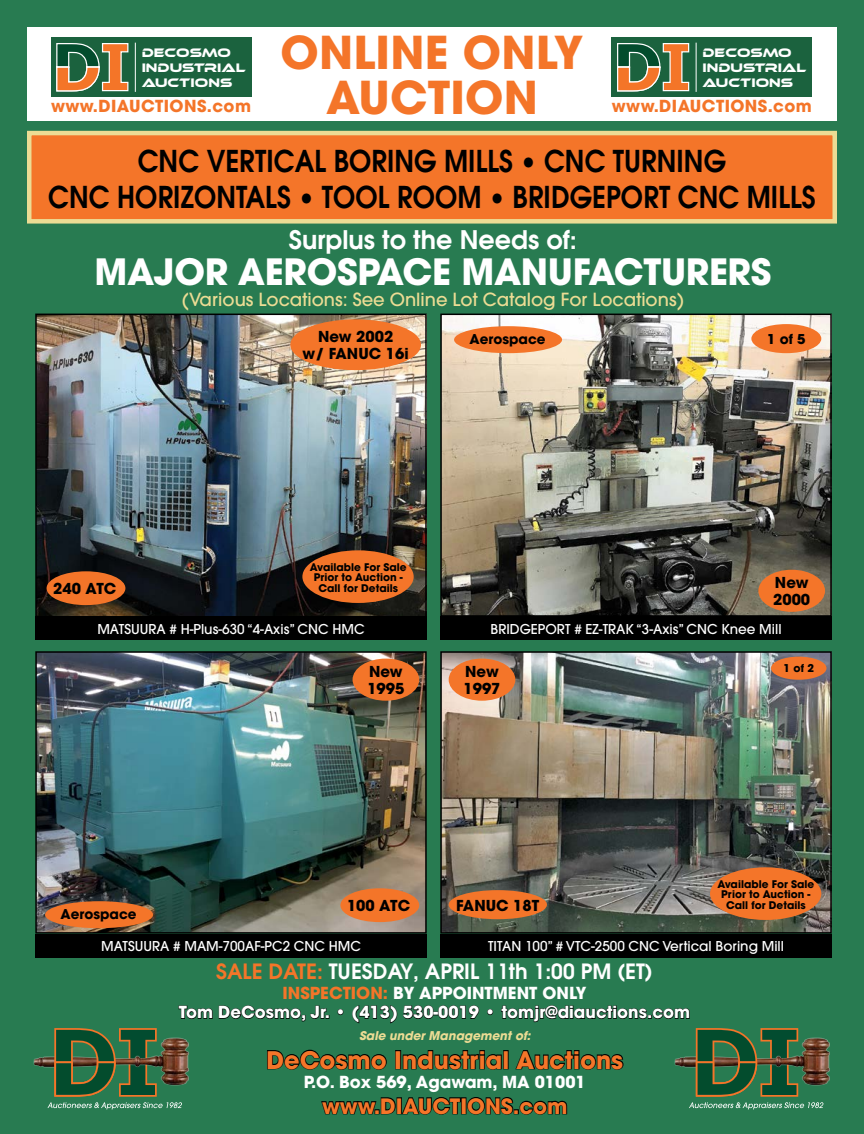
<style>
.page{position:relative;width:864px;height:1134px;background:#287b51}
.page>*{position:absolute;margin:0;border:0;box-sizing:border-box;transform-origin:0 0}
.t1{font:700 45px/45px "Avant Garde";letter-spacing:.005em;color:#f47529;text-align:center}
.t2{font:700 36px "Avant Garde";letter-spacing:-.01em;color:#fff}
.t3{font:600 30px/36px "Avant Garde";color:#000;text-align:center;scale:.89 1}
.t4{font:600 25.5px "Avant Garde";color:#fff}
.t5{font:700 24px "Avant Garde";color:#f47529}
.t6{font:600 21px "Avant Garde";color:#fff}
.t7{font:700 21px "Avant Garde";color:#f47529}
.t8{font:500 18px "Avant Garde";color:#ecdc94}
.t9{font:700 16.5px/19.5px "Avant Garde";color:#fff;text-align:center}
.t10{font:700 16.5px "Avant Garde";letter-spacing:.025em;color:#f47529}
.t11{font:700 15px/16.5px "Avant Garde";color:#000}
.t12{font:500 13.5px "Avant Garde";color:#fff}
.t13{font:700 13.5px "Avant Garde";color:#000}
.t14{font:12.75px/15.3px "Ethnocentric Rg";color:#fff}
.t15{font:italic 700 12px "Avant Garde";color:#ecdc94}
.t16{font:700 10.65px "Avant Garde";color:#000}
.t17{font:700 10.5px/10.5px "Avant Garde";color:#000;text-align:center}
.s1{color:#f47529}
</style>
<div class="page">
<svg style="left:267px;top:1049px;width:120px;height:21px"></svg>
<div style="left:395px;top:1050px;width:6px;height:19px;border:2px solid #000"></div>
<svg style="left:402px;top:1050px;width:100px;height:20px"></svg>
<div style="left:503px;top:1050px;width:6px;height:19px;border:2px solid #000"></div>
<svg style="left:515px;top:1050px;width:109px;height:20px"></svg>
<svg style="left:321px;top:1097px;width:247px;height:18px"></svg>
<img style="left:33px;top:1038px;width:156px;height:72px">
<svg style="left:47px;top:1028px;width:135px;height:81px"></svg>
<img style="left:674px;top:1038px;width:156px;height:72px">
<svg style="left:689px;top:1028px;width:135px;height:81px"></svg>
<div style="left:27px;top:131px;width:810px;height:93px;background:#f47529;border:4px solid #ecdc94"></div>
<div style="left:27px;top:27px;width:810px;height:94px;background:#fff"></div>
<div style="left:51px;top:37px;width:201px;height:60px;background:#1b623e"></div>
<hr style="left:135px;top:43px;width:1px;height:49px;background:#fff">
<svg style="left:56px;top:43px;width:73px;height:49px"></svg>
<div style="left:611px;top:37px;width:201px;height:60px;background:#1b623e"></div>
<hr style="left:696px;top:43px;width:1px;height:49px;background:#fff">
<svg style="left:617px;top:43px;width:73px;height:49px"></svg>
<img style="left:38px;top:654px;width:386px;height:277px">
<div style="left:35px;top:651px;width:392px;height:283px;border:2px solid #000"></div>
<img style="left:443px;top:317px;width:386px;height:297px">
<div style="left:440px;top:314px;width:392px;height:303px;border:2px solid #000"></div>
<div style="left:35px;top:934px;width:392px;height:24px;background:#000"></div>
<div style="left:440px;top:617px;width:392px;height:23px;background:#000"></div>
<img style="left:443px;top:654px;width:386px;height:277px">
<div style="left:440px;top:651px;width:392px;height:283px;border:2px solid #000"></div>
<img style="left:38px;top:317px;width:386px;height:300px">
<div style="left:35px;top:314px;width:392px;height:309px;border:2px solid #000"></div>
<div style="left:353px;top:659px;width:66px;height:42px;background:#f47529;border-radius:50%"></div>
<div style="left:290px;top:319px;width:131px;height:51px;background:#f47529;border-radius:50%"></div>
<div style="left:47px;top:571px;width:78px;height:34px;background:#f47529;border-radius:50%"></div>
<div style="left:449px;top:890px;width:98px;height:29px;background:#f47529;border-radius:50%"></div>
<div style="left:449px;top:659px;width:66px;height:42px;background:#f47529;border-radius:50%"></div>
<div style="left:454px;top:326px;width:108px;height:27px;background:#f47529;border-radius:50%"></div>
<div style="left:758px;top:570px;width:67px;height:42px;background:#f47529;border-radius:50%"></div>
<div style="left:751px;top:324px;width:70px;height:29px;background:#f47529;border-radius:50%"></div>
<div style="left:45px;top:901px;width:108px;height:27px;background:#f47529;border-radius:50%"></div>
<div style="left:771px;top:657px;width:56px;height:23px;background:#f47529;border-radius:50%"></div>
<svg style="left:178px;top:1005px;width:151px;height:17px"></svg>
<svg style="left:338px;top:1009px;width:5px;height:6px"></svg>
<svg style="left:352px;top:1005px;width:127px;height:19px"></svg>
<svg style="left:487px;top:1009px;width:6px;height:6px"></svg>
<svg style="left:501px;top:1005px;width:189px;height:17px"></svg>
<div style="left:35px;top:617px;width:392px;height:23px;background:#000"></div>
<div style="left:440px;top:935px;width:392px;height:23px;background:#000"></div>
<div style="left:340px;top:888px;width:79px;height:34px;background:#f47529;border-radius:50%"></div>
<div style="left:302px;top:550px;width:112px;height:53px;background:#f47529;border-radius:50%"></div>
<div style="left:710px;top:867px;width:111px;height:53px;background:#f47529;border-radius:50%"></div>
<p class="t14" style="left:142px;top:45px;width:106px">DECOSMO<br>INDUSTRIAL<br>AUCTIONS</p>
<p class="t10" style="left:51px;top:95px;width:201px">www.DIAUCTIONS.com</p>
<h1 class="t1" style="left:281px;top:30px;width:304px">ONLINE ONLY<br>AUCTION</h1>
<p class="t14" style="left:702px;top:45px;width:106px">DECOSMO<br>INDUSTRIAL<br>AUCTIONS</p>
<p class="t10" style="left:612px;top:95px;width:201px">www.DIAUCTIONS.com</p>
<h3 class="t3" style="left:48px;top:142px;width:864px">CNC VERTICAL BORING MILLS • CNC TURNING<br>CNC HORIZONTALS • TOOL ROOM • BRIDGEPORT CNC MILLS</h3>
<h3 class="t4" style="left:289px;top:223px;width:290px">Surplus to the Needs of:</h3>
<h2 class="t2" style="left:94px;top:248px;width:678px">MAJOR AEROSPACE MANUFACTURERS</h2>
<h3 class="t8" style="left:182px;top:289px;width:504px">(Various Locations: See Online Lot Catalog For Locations)</h3>
<p class="t11" style="left:303px;top:329px;width:108px;text-align:center">New 2002<br>w/ FANUC 16i</p>
<p class="t13" style="left:470px;top:330px;width:78px">Aerospace</p>
<p class="t13" style="left:767px;top:330px;width:40px">1 of 5</p>
<p class="t11" style="left:53px;top:580px;width:65px">240 ATC</p>
<p class="t17" style="left:310px;top:562px;width:98px">Available For Sale<br>Prior to Auction -<br>Call for Details</p>
<p class="t11" style="left:773px;top:575px;width:39px">New<br>2000</p>
<p class="t12" style="left:97px;top:620px;width:269px">MATSUURA # H-Plus-630 “4-Axis” CNC HMC</p>
<p class="t12" style="left:491px;top:620px;width:293px">BRIDGEPORT # EZ-TRAK “3-Axis” CNC Knee Mill</p>
<p class="t11" style="left:367px;top:663px;width:39px">New<br>1995</p>
<p class="t11" style="left:463px;top:663px;width:39px">New<br>1997</p>
<p class="t16" style="left:784px;top:662px;width:32px">1 of 2</p>
<p class="t13" style="left:61px;top:906px;width:78px">Aerospace</p>
<p class="t11" style="left:347px;top:897px;width:65px">100 ATC</p>
<p class="t12" style="left:101px;top:938px;width:261px">MATSUURA # MAM-700AF-PC2 CNC HMC</p>
<p class="t11" style="left:456px;top:897px;width:85px">FANUC 18T</p>
<p class="t17" style="left:718px;top:879px;width:98px">Available For Sale<br>Prior to Auction -<br>Call for Details</p>
<p class="t12" style="left:488px;top:938px;width:298px">TITAN 100” # VTC-2500 CNC Vertical Boring Mill</p>
<h3 class="t6" style="left:216px;top:957px;width:438px"><span class="s1">SALE DATE:</span> TUESDAY, APRIL 11th 1:00 PM (ET)</h3>
<p class="t9" style="left:179px;top:983px;width:513px"><span class="s1">INSPECTION:</span> BY APPOINTMENT ONLY<br>Tom DeCosmo, Jr. • (413) 530-0019 • tomjr@diauctions.com</p>
<p class="t15" style="left:359px;top:1028px;width:173px">Sale under Management of:</p>
<h3 class="t5" style="left:266px;top:1044px;width:358px">DeCosmo Industrial Auctions</h3>
<p class="t9" style="left:304px;top:1072px;width:283px">P.O. Box 569, Agawam, MA 01001</p>
<h3 class="t7" style="left:322px;top:1092px;width:247px">www.DIAUCTIONS.com</h3>
</div>
